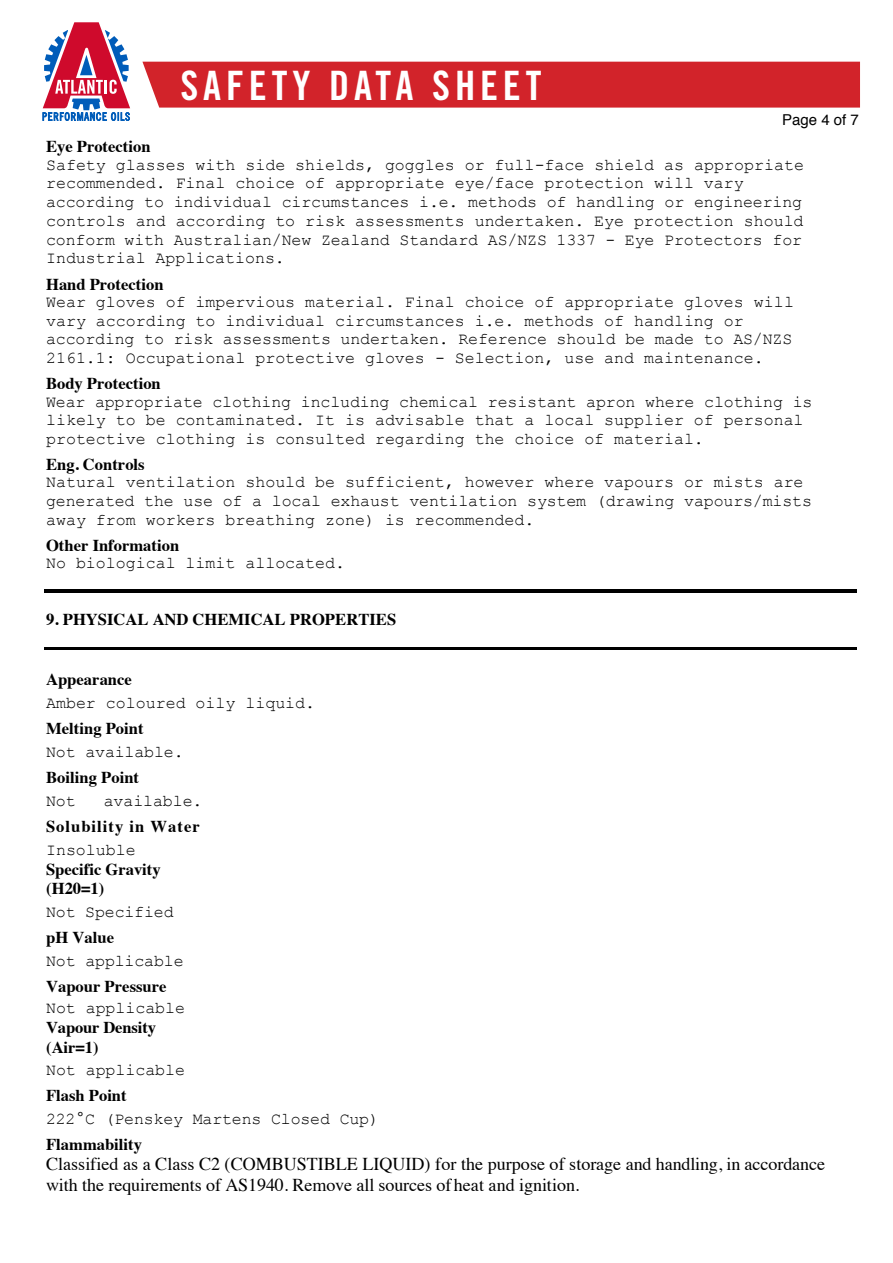
<style>
.page{position:relative;width:893px;height:1263px;background:#fff}
.page>*{position:absolute;margin:0;border:0;box-sizing:border-box;transform-origin:0 0}
.t1{font:40.5px "Trade Gothic LT Std Bd Cn 20";letter-spacing:.12em;color:#fff}
.t2{font:18px/21px "Times";letter-spacing:-.005em;color:#000}
.t3{font:16.65px/18.8px "Courier New";color:#000}
.t4{font:700 16.65px/19.2px "Times";color:#000}
.t5{font:700 16.65px "Times";letter-spacing:.06em;color:#000}
.t6{font:16.5px "Courier New";color:#000}
.t7{font:700 16.5px/19.2px "Times";color:#000}
.t8{font:15px "Helvetica";color:#000}
</style>
<div class="page">
<svg style="left:43px;top:22px;width:87px;height:99px"></svg>
<div style="left:142px;top:62px;width:718px;height:46px;background:#d2232a"></div>
<hr style="left:44px;top:589px;width:813px;height:3px;background:#000">
<hr style="left:44px;top:647px;width:813px;height:3px;background:#000">
<h1 class="t1" style="left:180px;top:61px;width:363px">SAFETY DAtA SHEET</h1>
<p class="t8" style="left:782px;top:108px;width:78px">Page 4 of 7</p>
<p class="t4" style="left:46px;top:135px;width:106px">Eye Protection</p>
<p class="t3" style="left:46px;top:154px;width:759px">Safety glasses with side shields, goggles or full-face shield as appropriate recommended. Final choice of appropriate eye/face protection will vary according to individual circumstances i.e. methods of handling or engineering controls and according to risk assessments undertaken. Eye protection should conform with Australian/New Zealand Standard AS/NZS 1337 - Eye Protectors for Industrial Applications.</p>
<p class="t4" style="left:46px;top:272px;width:119px">Hand Protection</p>
<p class="t3" style="left:46px;top:292px;width:749px">Wear gloves of impervious material. Final choice of appropriate gloves will vary according to individual circumstances i.e. methods of handling or according to risk assessments undertaken. Reference should be made to AS/NZS 2161.1: Occupational protective gloves - Selection, use and maintenance.</p>
<p class="t4" style="left:46px;top:372px;width:116px">Body Protection</p>
<p class="t3" style="left:46px;top:391px;width:768px">Wear appropriate clothing including chemical resistant apron where clothing is likely to be contaminated. It is advisable that a local supplier of personal protective clothing is consulted regarding the choice of material.</p>
<p class="t4" style="left:46px;top:453px;width:100px">Eng. Controls</p>
<p class="t3" style="left:46px;top:472px;width:767px">Natural ventilation should be sufficient, however where vapours or mists are generated the use of a local exhaust ventilation system (drawing vapours/mists away from workers breathing zone) is recommended.</p>
<p class="t4" style="left:46px;top:534px;width:135px">Other Information</p>
<p class="t3" style="left:46px;top:553px;width:300px">No biological limit allocated.</p>
<p class="t4" style="left:46px;top:608px;width:352px">9. PHYSICAL AND CHEMICAL PROPERTIES</p>
<p class="t4" style="left:46px;top:668px;width:87px">Appearance</p>
<p class="t3" style="left:46px;top:693px;width:271px">Amber coloured oily liquid.</p>
<p class="t4" style="left:46px;top:717px;width:99px">Melting Point</p>
<p class="t3" style="left:46px;top:742px;width:139px">Not available.</p>
<p class="t4" style="left:46px;top:766px;width:94px">Boiling Point</p>
<p class="t3" style="left:46px;top:790px;width:31px">Not</p>
<p class="t3" style="left:104px;top:790px;width:100px">available.</p>
<p class="t5" style="left:46px;top:810px;width:155px">Solubility in Water</p>
<p class="t3" style="left:46px;top:839px;width:91px">Insoluble</p>
<p class="t4" style="left:46px;top:858px;width:116px">Specific Gravity (H20=1)</p>
<p class="t3" style="left:46px;top:902px;width:129px">Not Specified</p>
<p class="t4" style="left:46px;top:926px;width:69px">pH Value</p>
<p class="t3" style="left:46px;top:951px;width:139px">Not applicable</p>
<p class="t4" style="left:46px;top:975px;width:122px">Vapour Pressure</p>
<p class="t6" style="left:46px;top:997px;width:140px">Not applicable</p>
<p class="t7" style="left:46px;top:1016px;width:112px">Vapour Density (Air=1)</p>
<p class="t6" style="left:46px;top:1060px;width:140px">Not applicable</p>
<p class="t7" style="left:46px;top:1084px;width:82px">Flash Point</p>
<p class="t6" style="left:46px;top:1109px;width:334px">222°C (Penskey Martens Closed Cup)</p>
<p class="t7" style="left:46px;top:1133px;width:98px">Flammability</p>
<p class="t2" style="left:46px;top:1151px;width:780px">Classified as a Class C2 (COMBUSTIBLE LIQUID) for the purpose of storage and handling, in accordance with the requirements of AS1940. Remove all sources of heat and ignition.</p>
</div>
